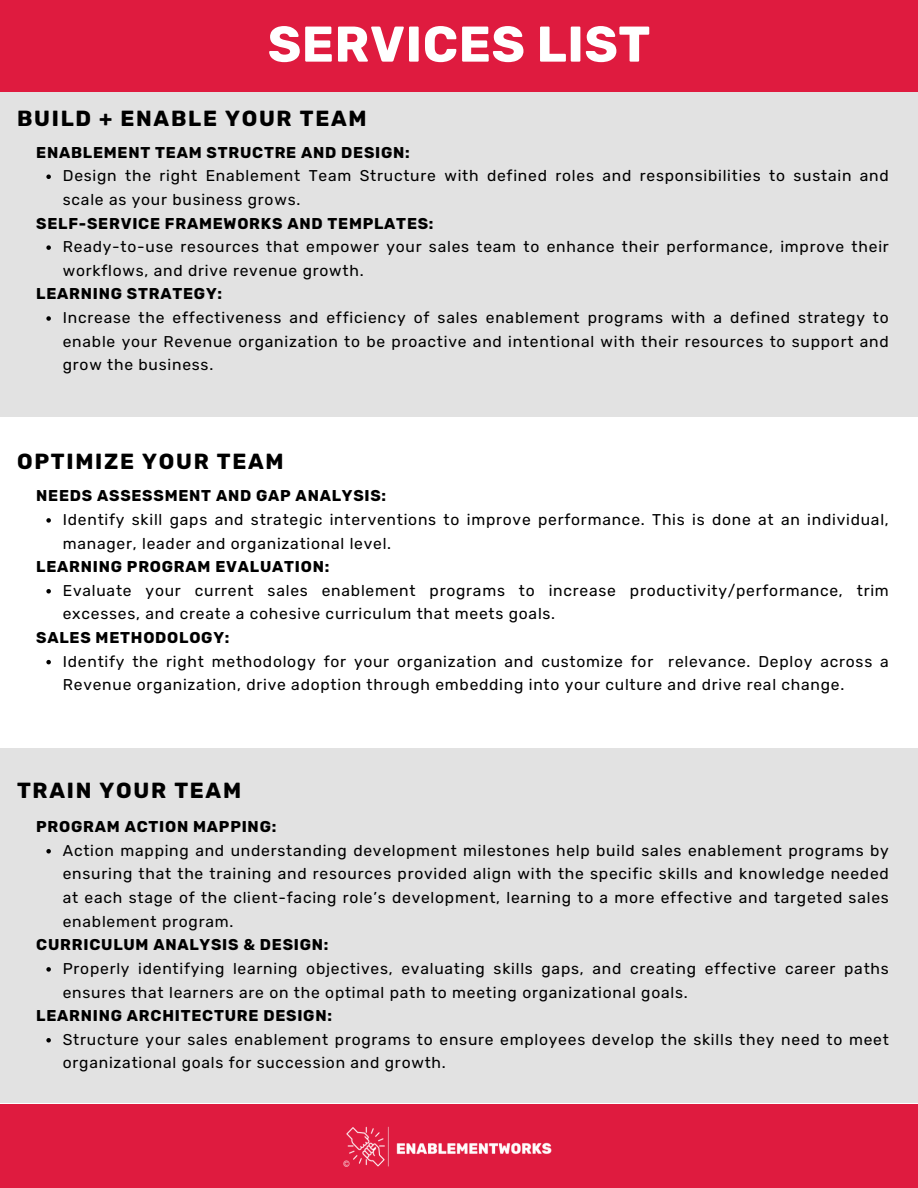
<style>
.page{position:relative;width:918px;height:1188px;background:#fff}
.page>*{position:absolute;margin:0;border:0;box-sizing:border-box;transform-origin:0 0}
.t1{font:700 50.1px "Rubik";letter-spacing:.01em;color:#fff}
.t2{font:700 21.75px "Rubik";letter-spacing:.08em;color:#000}
.t3{font:15.6px/23.7px "Rubik";letter-spacing:.05em;color:#000}
.t4{font:700 15.6px "Rubik";letter-spacing:.05em;color:#000}
</style>
<div class="page">
<div style="left:0;top:0;width:918px;height:92px;background:#df1b3f"></div>
<div style="left:0;top:1104px;width:918px;height:84px;background:#df1b3f"></div>
<img style="left:343px;top:1126px;width:209px;height:41px">
<div style="left:0;top:92px;width:918px;height:325px;background:#e2e2e2"></div>
<svg style="left:46px;top:175px;width:5px;height:4px"></svg>
<svg style="left:46px;top:245px;width:5px;height:5px"></svg>
<svg style="left:46px;top:316px;width:5px;height:5px"></svg>
<div style="left:0;top:748px;width:918px;height:355px;background:#e2e2e2"></div>
<svg style="left:46px;top:518px;width:5px;height:5px"></svg>
<svg style="left:46px;top:589px;width:5px;height:5px"></svg>
<svg style="left:46px;top:660px;width:5px;height:4px"></svg>
<svg style="left:46px;top:849px;width:5px;height:5px"></svg>
<svg style="left:46px;top:967px;width:5px;height:5px"></svg>
<svg style="left:46px;top:1038px;width:5px;height:5px"></svg>
<h2 class="t1" style="left:268px;top:15px;width:384px">SERVICES LIST</h2>
<h3 class="t2" style="left:17px;top:105px;width:351px">BUILD + ENABLE YOUR TEAM</h3>
<p class="t4" style="left:36px;top:143px;width:375px">ENABLEMENT TEAM STRUCTRE AND DESIGN:</p>
<h3 class="t3" style="left:63px;top:164px;width:828px">Design the right Enablement Team Structure with defined roles and responsibilities to sustain and scale as your business grows.</h3>
<p class="t4" style="left:36px;top:214px;width:399px">SELF-SERVICE FRAMEWORKS AND TEMPLATES:</p>
<h3 class="t3" style="left:63px;top:235px;width:828px">Ready-to-use resources that empower your sales team to enhance their performance, improve their workflows, and drive revenue growth.</h3>
<p class="t4" style="left:36px;top:285px;width:187px">LEARNING STRATEGY:</p>
<h2 class="t3" style="left:63px;top:306px;width:828px;text-align:justify">Increase the effectiveness and efficiency of sales enablement programs with a defined strategy to enable your Revenue organization to be proactive and intentional with their resources to support and grow the business.</h2>
<p class="t2" style="left:17px;top:449px;width:268px">OPTIMIZE YOUR TEAM</p>
<h3 class="t4" style="left:36px;top:487px;width:351px">NEEDS ASSESSMENT AND GAP ANALYSIS:</h3>
<p class="t3" style="left:63px;top:508px;width:828px">Identify skill gaps and strategic interventions to improve performance. This is done at an individual, manager, leader and organizational level.</p>
<h3 class="t4" style="left:36px;top:558px;width:295px">LEARNING PROGRAM EVALUATION:</h3>
<p class="t3" style="left:63px;top:579px;width:828px">Evaluate your current sales enablement programs to increase productivity/performance, trim excesses, and create a cohesive curriculum that meets goals.</p>
<h2 class="t4" style="left:36px;top:628px;width:195px">SALES METHODOLOGY:</h2>
<h3 class="t3" style="left:63px;top:649px;width:828px">Identify the right methodology for your organization and customize for relevance. Deploy across a<br>Revenue organization, drive adoption through embedding into your culture and drive real change.</h3>
<h3 class="t2" style="left:17px;top:778px;width:226px">TRAIN YOUR TEAM</h3>
<p class="t4" style="left:36px;top:818px;width:242px">PROGRAM ACTION MAPPING:</p>
<h3 class="t3" style="left:63px;top:839px;width:828px;text-align:justify">Action mapping and understanding development milestones help build sales enablement programs by ensuring that the training and resources provided align with the specific skills and knowledge needed at each stage of the client-facing role’s development, learning to a more effective and targeted sales enablement program.</h3>
<p class="t4" style="left:36px;top:936px;width:294px">CURRICULUM ANALYSIS &amp; DESIGN:</p>
<h3 class="t3" style="left:63px;top:957px;width:828px">Properly identifying learning objectives, evaluating skills gaps, and creating effective career paths ensures that learners are on the optimal path to meeting organizational goals.</h3>
<p class="t4" style="left:36px;top:1007px;width:297px">LEARNING ARCHITECTURE DESIGN:</p>
<p class="t3" style="left:63px;top:1028px;width:828px">Structure your sales enablement programs to ensure employees develop the skills they need to meet organizational goals for succession and growth.</p>
</div>
